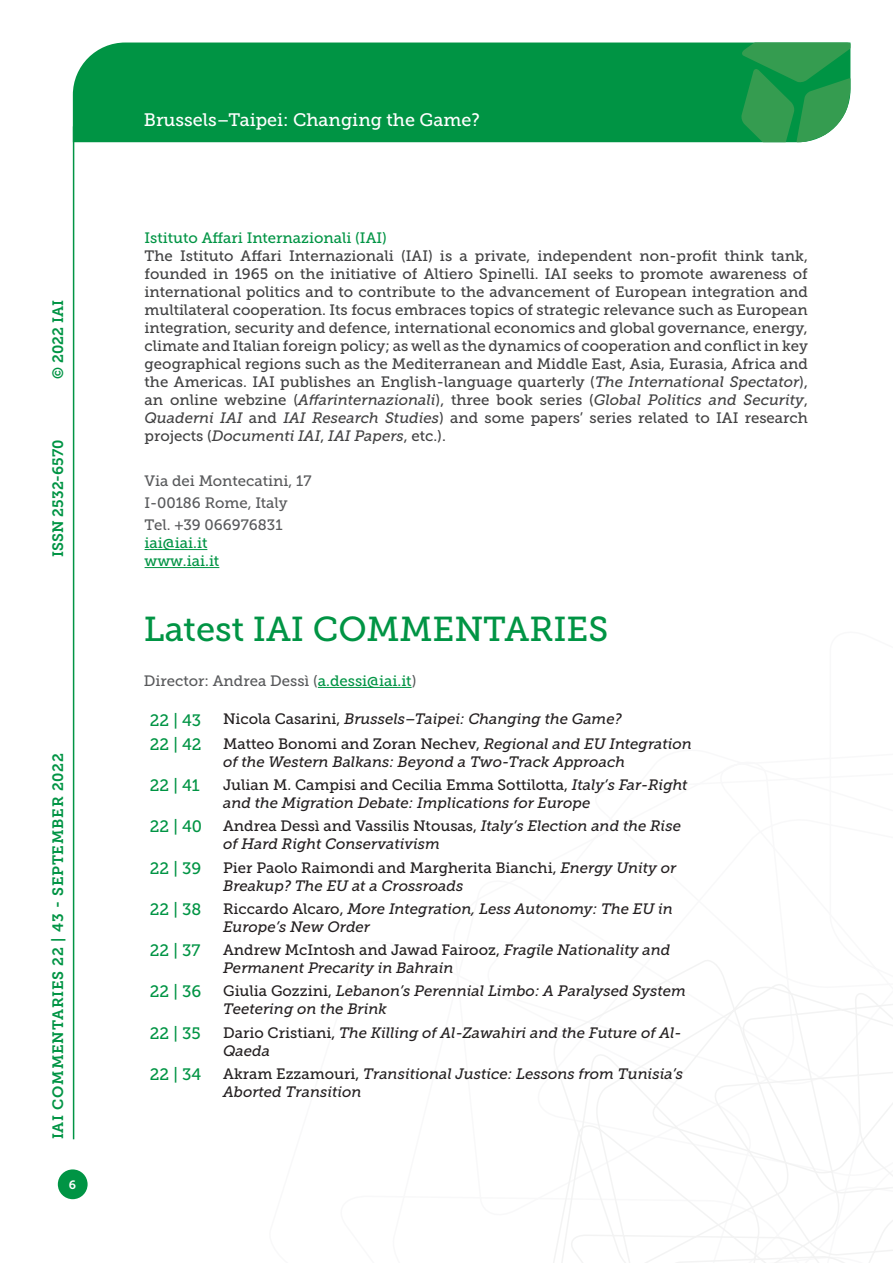
<style>
.page{position:relative;width:893px;height:1263px;background:#fff}
.page>*{position:absolute;margin:0;border:0;box-sizing:border-box;transform-origin:0 0}
.t1{font:34.5px "Museo Slab 500";color:#009444}
.t2{font:18px "Museo Slab 500";color:#fff}
.t3{font:16.5px "Museo Slab 500";color:#009444}
.t4{font:15px/18px "Museo Slab 500";color:#414142;text-align:justify}
.Elenco_paper{font:italic 15px/18px "Museo Slab 500";color:#231f20}
.t5{font:15px "Museo Slab 500";color:#58595b}
.t6{font:15px "Museo Slab 500";color:#009444}
.t7{font:15px "Museo Slab 700";letter-spacing:.05em;color:#009444}
.t8{font:15px "Museo Slab 700";color:#009444}
.t9{font:12px "Museo Slab 700";color:#fff}
.s1{font-style:italic}
.s2{color:#009444}
.s3{font-style:normal}
</style>
<div class="page">
<svg style="left:553px;top:960px;width:340px;height:303px"></svg>
<div style="left:73px;top:43px;width:668px;height:99px;background:#009444"></div>
<svg style="left:741px;top:43px;width:109px;height:99px"></svg>
<div style="left:58px;top:1169px;width:30px;height:30px;background:#009444;border-radius:50%"></div>
<hr style="left:73px;top:126px;width:1px;height:1013px;background:#009444">
<hr style="left:318px;top:687px;width:94px;height:1px;background:#009444">
<hr style="left:145px;top:549px;width:62px;height:1px;background:#009444">
<hr style="left:145px;top:567px;width:74px;height:1px;background:#009444">
<p class="t7" style="left:50px;top:379px;width:80px;rotate:-90deg">© 2022 IAI</p>
<p class="t8" style="left:50px;top:557px;width:119px;rotate:-90deg">ISSN 2532-6570</p>
<p class="t7" style="left:50px;top:1139px;width:388px;rotate:-90deg">IAI COMMENTARIES 22 | 43 - SEPTEMBER 2022</p>
<p class="t9" style="left:69px;top:1178px;width:9px">6</p>
<p class="t2" style="left:144px;top:110px;width:337px">Brussels–Taipei: Changing the Game?</p>
<p class="t6" style="left:145px;top:229px;width:244px">Istituto Affari Internazionali (IAI)</p>
<p class="t4" style="left:145px;top:247px;width:665px">The Istituto Affari Internazionali (IAI) is a private, independent non-profit think tank, founded in 1965 on the initiative of Altiero Spinelli. IAI seeks to promote awareness of international politics and to contribute to the advancement of European integration and multilateral cooperation. Its focus embraces topics of strategic relevance such as European integration, security and defence, international economics and global governance, energy, climate and Italian foreign policy; as well as the dynamics of cooperation and conflict in key geographical regions such as the Mediterranean and Middle East, Asia, Eurasia, Africa and the Americas. IAI publishes an English-language quarterly (<span class="s1">The International Spectator</span>), an online webzine (<span class="s1">Affarinternazionali</span>), three book series (<span class="s1">Global Politics and Security</span>, <span class="s1">Quaderni IAI</span> and <span class="s1">IAI Research Studies</span>) and some papers’ series related to IAI research projects (<span class="s1">Documenti IAI</span>, <span class="s1">IAI Papers</span>, etc.).</p>
<p class="t5" style="left:145px;top:472px;width:168px">Via dei Montecatini, 17</p>
<p class="t5" style="left:145px;top:494px;width:145px">I-00186 Rome, Italy</p>
<p class="t5" style="left:145px;top:516px;width:140px">Tel. +39 066976831</p>
<p class="t6" style="left:145px;top:534px;width:64px">iai@iai.it</p>
<p class="t6" style="left:145px;top:552px;width:76px">www.iai.it</p>
<p class="t1" style="left:144px;top:610px;width:466px">Latest IAI COMMENTARIES</p>
<p class="t5" style="left:144px;top:672px;width:274px">Director: Andrea Dessì (<span class="s2">a.dessi@iai.it</span>)</p>
<p class="t3" style="left:150px;top:711px;width:53px">22 | 43</p>
<p class="Elenco_paper" style="left:223px;top:710px;width:400px"><span class="s3">Nicola Casarini,</span> Brussels–Taipei: Changing the Game?</p>
<p class="t3" style="left:150px;top:735px;width:53px">22 | 42</p>
<p class="Elenco_paper" style="left:223px;top:735px;width:470px"><span class="s3">Matteo Bonomi and Zoran Nechev,</span> Regional and EU Integration of the Western Balkans: Beyond a Two-Track Approach</p>
<p class="t3" style="left:150px;top:776px;width:51px">22 | 41</p>
<p class="Elenco_paper" style="left:223px;top:776px;width:466px"><span class="s3">Julian M. Campisi and Cecilia Emma Sottilotta,</span> Italy’s Far-Right and the Migration Debate: Implications for Europe</p>
<p class="t3" style="left:150px;top:817px;width:54px">22 | 40</p>
<p class="Elenco_paper" style="left:223px;top:817px;width:459px"><span class="s3">Andrea Dessì and Vassilis Ntousas,</span> Italy’s Election and the Rise of Hard Right Conservativism</p>
<p class="t3" style="left:150px;top:859px;width:53px">22 | 39</p>
<p class="Elenco_paper" style="left:223px;top:858px;width:455px"><span class="s3">Pier Paolo Raimondi and Margherita Bianchi,</span> Energy Unity or<br>Breakup? The EU at a Crossroads</p>
<p class="t3" style="left:150px;top:900px;width:53px">22 | 38</p>
<p class="Elenco_paper" style="left:223px;top:900px;width:451px"><span class="s3">Riccardo Alcaro,</span> More Integration, Less Autonomy: The EU in<br>Europe’s New Order</p>
<p class="t3" style="left:150px;top:941px;width:52px">22 | 37</p>
<p class="Elenco_paper" style="left:223px;top:941px;width:449px"><span class="s3">Andrew McIntosh and Jawad Fairooz,</span> Fragile Nationality and<br>Permanent Precarity in Bahrain</p>
<p class="t3" style="left:150px;top:982px;width:53px">22 | 36</p>
<p class="Elenco_paper" style="left:223px;top:982px;width:464px"><span class="s3">Giulia Gozzini,</span> Lebanon’s Perennial Limbo: A Paralysed System<br>Teetering on the Brink</p>
<p class="t3" style="left:150px;top:1024px;width:52px">22 | 35</p>
<p class="Elenco_paper" style="left:223px;top:1023px;width:460px"><span class="s3">Dario Cristiani,</span> The Killing of Al-Zawahiri and the Future of Al-<br>Qaeda</p>
<p class="t3" style="left:150px;top:1065px;width:53px">22 | 34</p>
<p class="Elenco_paper" style="left:223px;top:1065px;width:462px"><span class="s3">Akram Ezzamouri,</span> Transitional Justice: Lessons from Tunisia’s<br>Aborted Transition</p>
</div>
